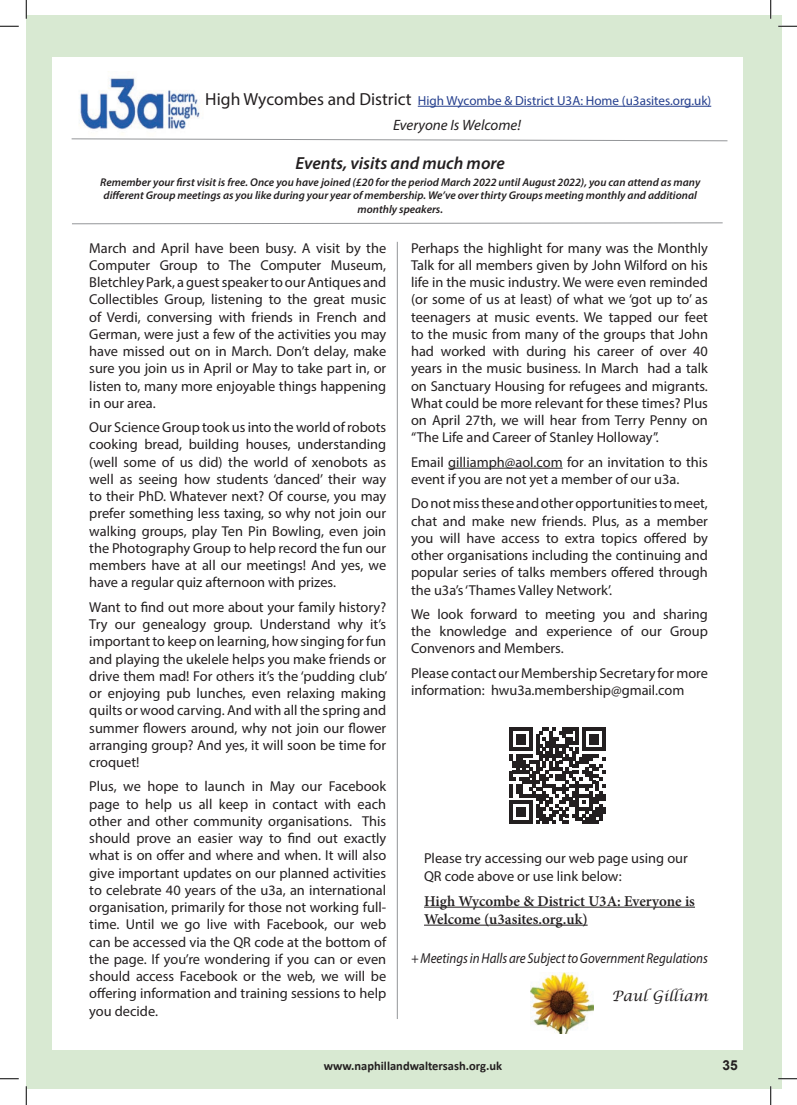
<style>
.page{position:relative;width:797px;height:1105px;background:#fff}
.page>*{position:absolute;margin:0;border:0;box-sizing:border-box;transform-origin:0 0}
.t1{font:italic 600 17.5px "Myriad Pro";color:#231f20}
.t2{font:600 15px/18px "Minion Pro";color:#231f20}
.t3{font:italic 15px "Myriad Pro";color:#231f20}
.t4{font:14.38px/17.2px "Myriad Pro";color:#231f20;text-align:justify}
.t5{font:italic 14.38px "Myriad Pro";color:#231f20;scale:.9 1}
.t6{font:italic 14.38px "Lucida Calligraphy";color:#231f20}
.t7{font:700 13.75px "Arial";color:#231f20}
.t8{font:13.12px "Myriad Pro";color:#253f8e}
.t9{font:700 12.5px "Calibri";color:#231f20}
.t10{font:italic 600 11.25px/13.5px "Myriad Pro";color:#231f20;text-align:center}
.s1{font-size:17.5px;color:#231f20}
</style>
<div class="page">
<div style="left:26px;top:16px;width:755px;height:1073px;background:#d8e9d2"></div>
<div style="left:52px;top:57px;width:690px;height:992px;background:#fff"></div>
<hr style="left:418px;top:106px;width:293px;height:1px;background:#253f8e">
<img style="left:79px;top:78px;width:121px;height:52px">
<svg style="left:71px;top:138px;width:657px;height:3px"></svg>
<svg style="left:72px;top:222px;width:651px;height:2px"></svg>
<hr style="left:448px;top:468px;width:114px;height:1px;background:#231f20">
<hr style="left:424px;top:907px;width:271px;height:1px;background:#231f20">
<hr style="left:424px;top:925px;width:163px;height:1px;background:#231f20">
<hr style="left:397px;top:242px;width:1px;height:777px;background:#939598">
<svg style="left:509px;top:728px;width:96px;height:96px"></svg>
<img style="left:530px;top:973px;width:63px;height:61px">
<svg style="left:0;top:25px;width:19px;height:2px"></svg>
<svg style="left:778px;top:25px;width:19px;height:2px"></svg>
<svg style="left:0;top:1078px;width:19px;height:1px"></svg>
<svg style="left:778px;top:1078px;width:19px;height:1px"></svg>
<svg style="left:25px;top:0;width:2px;height:19px"></svg>
<svg style="left:25px;top:1086px;width:2px;height:19px"></svg>
<svg style="left:770px;top:0;width:1px;height:19px"></svg>
<svg style="left:770px;top:1086px;width:1px;height:19px"></svg>
<p class="t8" style="left:205px;top:92px;width:507px"><span class="s1">High Wycombes and District</span> High Wycombe &amp; District U3A: Home (u3asites.org.uk)</p>
<p class="t3" style="left:393px;top:115px;width:129px">Everyone Is Welcome!</p>
<p class="t1" style="left:295px;top:152px;width:211px">Events, visits and much more</p>
<p class="t10" style="left:100px;top:175px;width:601px">Remember your first visit is free. Once you have joined (£20 for the period March 2022 until August 2022), you can attend as many different Group meetings as you like during your year of membership. We’ve over thirty Groups meeting monthly and additional monthly speakers.</p>
<p class="t4" style="left:89px;top:239px;width:298px">March and April have been busy. A visit by the Computer Group to The Computer Museum, Bletchley Park, a guest speaker to our Antiques and Collectibles Group, listening to the great music of Verdi, conversing with friends in French and German, were just a few of the activities you may have missed out on in March. Don’t delay, make sure you join us in April or May to take part in, or listen to, many more enjoyable things happening in our area.</p>
<p class="t4" style="left:89px;top:418px;width:298px">Our Science Group took us into the world of robots cooking bread, building houses, understanding (well some of us did) the world of xenobots as well as seeing how students ‘danced’ their way to their PhD. Whatever next? Of course, you may prefer something less taxing, so why not join our walking groups, play Ten Pin Bowling, even join the Photography Group to help record the fun our members have at all our meetings! And yes, we have a regular quiz afternoon with prizes.</p>
<p class="t4" style="left:89px;top:598px;width:299px">Want to find out more about your family history?<br>Try our genealogy group. Understand why it’s important to keep on learning, how singing for fun and playing the ukelele helps you make friends or drive them mad! For others it’s the ‘pudding club’ or enjoying pub lunches, even relaxing making quilts or wood carving. And with all the spring and summer flowers around, why not join our flower arranging group? And yes, it will soon be time for croquet!</p>
<p class="t4" style="left:89px;top:778px;width:298px">Plus, we hope to launch in May our Facebook page to help us all keep in contact with each other and other community organisations. This should prove an easier way to find out exactly what is on offer and where and when. It will also give important updates on our planned activities to celebrate 40 years of the u3a, an international organisation, primarily for those not working full&shy;time. Until we go live with Facebook, our web can be accessed via the QR code at the bottom of the page. If you’re wondering if you can or even should access Facebook or the web, we will be offering information and training sessions to help you decide.</p>
<p class="t4" style="left:411px;top:239px;width:298px">Perhaps the highlight for many was the Monthly Talk for all members given by John Wilford on his life in the music industry. We were even reminded (or some of us at least) of what we ‘got up to’ as teenagers at music events. We tapped our feet to the music from many of the groups that John had worked with during his career of over 40 years in the music business. In March had a talk on Sanctuary Housing for refugees and migrants.<br>What could be more relevant for these times? Plus on April 27th, we will hear from Terry Penny on “The Life and Career of Stanley Holloway”.</p>
<p class="t4" style="left:411px;top:453px;width:298px">Email gilliamph@aol.com for an invitation to this event if you are not yet a member of our u3a.</p>
<p class="t4" style="left:411px;top:495px;width:298px">Do not miss these and other opportunities to meet, chat and make new friends. Plus, as a member you will have access to extra topics offered by other organisations including the continuing and popular series of talks members offered through the u3a’s ‘Thames Valley Network’.</p>
<p class="t4" style="left:411px;top:605px;width:298px">We look forward to meeting you and sharing the knowledge and experience of our Group Convenors and Members.</p>
<p class="t4" style="left:411px;top:664px;width:298px">Please contact our Membership Secretary for more information: hwu3a.membership@gmail.com</p>
<p class="t4" style="left:424px;top:850px;width:265px">Please try accessing our web page using our<br>QR code above or use link below:</p>
<p class="t2" style="left:424px;top:892px;width:272px">High Wycombe &amp; District U3A: Everyone is<br>Welcome (u3asites.org.uk)</p>
<p class="t5" style="left:411px;top:949px;width:331px">+ Meetings in Halls are Subject to Government Regulations</p>
<p class="t6" style="left:612px;top:987px;width:98px">Paul Gilliam</p>
<p class="t9" style="left:324px;top:1058px;width:180px">www.naphillandwaltersash.org.uk</p>
<p class="t7" style="left:722px;top:1056px;width:17px">35</p>
</div>
